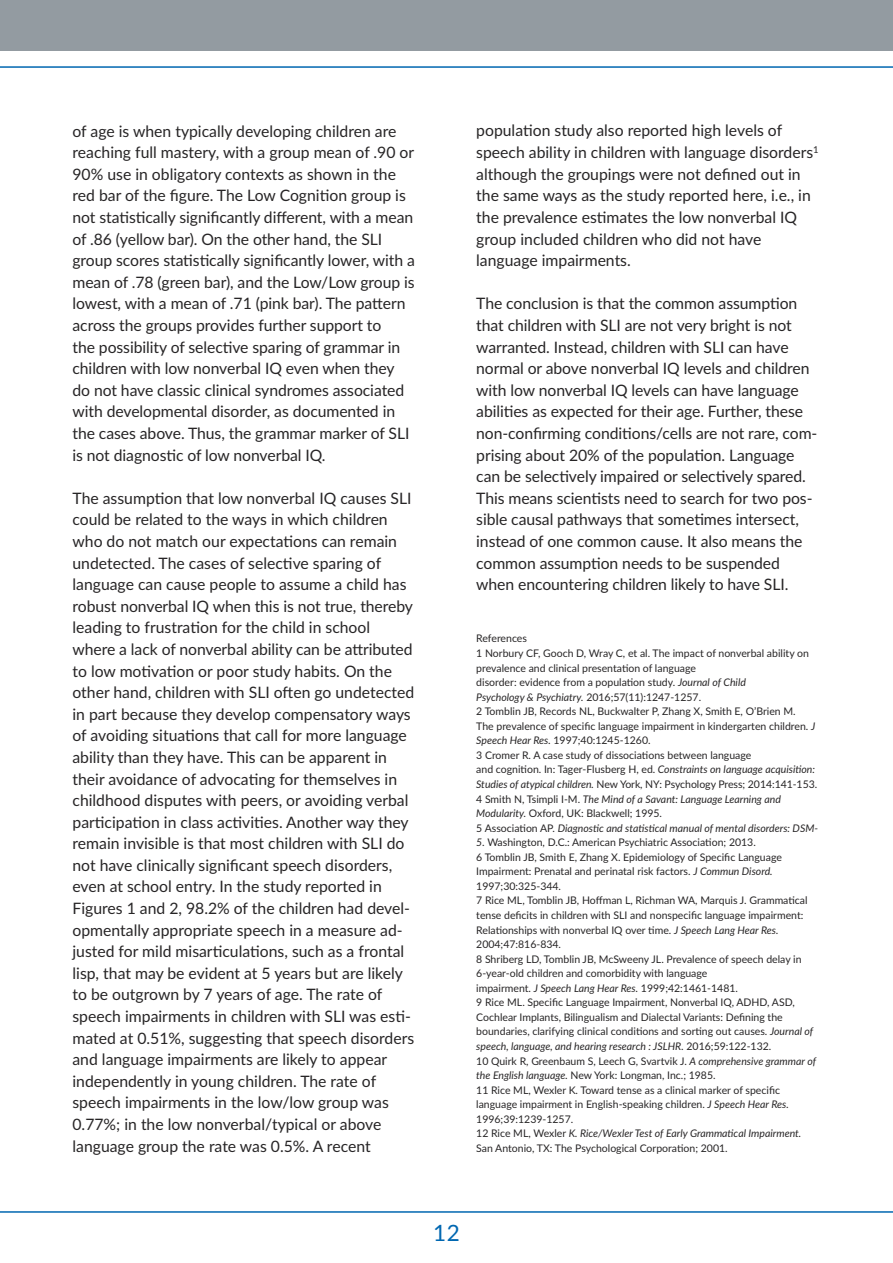
<style>
.page{position:relative;width:893px;height:1263px;background:#fff}
.page>*{position:absolute;margin:0;border:0;box-sizing:border-box;transform-origin:0 0}
.t1{font:22.5px "Lato";color:#0067b1}
.t2{font:15.75px/21.6px "Lato";letter-spacing:-.005em;color:#272526}
.t3{font:10.5px/14.5px "Lato";color:#272526}
.s1{font-style:italic}
</style>
<div class="page">
<hr style="left:0;top:1211px;width:893px;height:2px;background:#0067b1">
<div style="left:0;top:0;width:893px;height:51px;background:#939ba1"></div>
<hr style="left:0;top:66px;width:893px;height:2px;background:#0067b1">
<p class="t2" style="left:72px;top:120px;width:344px">of age is when typically developing children are reaching full mastery, with a group mean of .90 or 90% use in obligatory contexts as shown in the red bar of the figure. The Low Cognition group is not statistically significantly different, with a mean of .86 (yellow bar). On the other hand, the SLI group scores statistically significantly lower, with a mean of .78 (green bar), and the Low/Low group is lowest, with a mean of .71 (pink bar). The pattern across the groups provides further support to<br>the possibility of selective sparing of grammar in children with low nonverbal IQ even when they do not have classic clinical syndromes associated with developmental disorder, as documented in the cases above. Thus, the grammar marker of SLI is not diagnostic of low nonverbal IQ.</p>
<p class="t2" style="left:72px;top:487px;width:343px">The assumption that low nonverbal IQ causes SLI could be related to the ways in which children who do not match our expectations can remain undetected. The cases of selective sparing of language can cause people to assume a child has robust nonverbal IQ when this is not true, thereby leading to frustration for the child in school where a lack of nonverbal ability can be attributed to low motivation or poor study habits. On the other hand, children with SLI often go undetected in part because they develop compensatory ways of avoiding situations that call for more language ability than they have. This can be apparent in their avoidance of advocating for themselves in childhood disputes with peers, or avoiding verbal participation in class activities. Another way they remain invisible is that most children with SLI do not have clinically significant speech disorders, even at school entry. In the study reported in Figures 1 and 2, 98.2% of the children had devel&shy;opmentally appropriate speech in a measure ad&shy;justed for mild misarticulations, such as a frontal lisp, that may be evident at 5 years but are likely to be outgrown by 7 years of age. The rate of speech impairments in children with SLI was esti&shy;mated at 0.51%, suggesting that speech disorders and language impairments are likely to appear independently in young children. The rate of speech impairments in the low/low group was 0.77%; in the low nonverbal/typical or above language group the rate was 0.5%. A recent</p>
<p class="t2" style="left:476px;top:120px;width:344px">population study also reported high levels of speech ability in children with language disorders<sup>1 </sup>although the groupings were not defined out in the same ways as the study reported here, i.e., in the prevalence estimates the low nonverbal IQ group included children who did not have language impairments.</p>
<p class="t2" style="left:476px;top:293px;width:343px">The conclusion is that the common assumption that children with SLI are not very bright is not warranted. Instead, children with SLI can have normal or above nonverbal IQ levels and children with low nonverbal IQ levels can have language abilities as expected for their age. Further, these non-confirming conditions/cells are not rare, com&shy;prising about 20% of the population. Language can be selectively impaired or selectively spared.<br>This means scientists need to search for two pos&shy;sible causal pathways that sometimes intersect, instead of one common cause. It also means the common assumption needs to be suspended when encountering children likely to have SLI.</p>
<p class="t3" style="left:476px;top:631px;width:343px">References<br>1 Norbury CF, Gooch D, Wray C, et al. The impact of nonverbal ability on prevalence and clinical presentation of language<br>disorder: evidence from a population study. <span class="s1">Journal of Child<br>Psychology &amp; Psychiatry.</span> 2016;57(11):1247-1257.<br>2 Tomblin JB, Records NL, Buckwalter P, Zhang X, Smith E, O’Brien M.<br>The prevalence of specific language impairment in kindergarten children. <span class="s1">J Speech Hear Res.</span> 1997;40:1245-1260.<br>3 Cromer R. A case study of dissociations between language<br>and cognition. In: Tager-Flusberg H, ed. <span class="s1">Constraints on language acquisition:<br>Studies of atypical children.</span> New York, NY: Psychology Press; 2014:141-153.<br>4 Smith N, Tsimpli I-M. <span class="s1">The Mind of a Savant: Language Learning and Modularity.</span> Oxford, UK: Blackwell; 1995.<br>5 Association AP. <span class="s1">Diagnostic and statistical manual of mental disorders: DSM-</span></p>
<p class="t3" style="left:476px;top:835px;width:341px"><span class="s1">5.</span> Washington, D.C.: American Psychiatric Association; 2013.<br>6 Tomblin JB, Smith E, Zhang X. Epidemiology of Specific Language Impairment: Prenatal and perinatal risk factors. <span class="s1">J Commun Disord.<br></span>1997;30:325-344.<br>7 Rice ML, Tomblin JB, Hoffman L, Richman WA, Marquis J. Grammatical tense deficits in children with SLI and nonspecific language impairment:<br>Relationships with nonverbal IQ over time. <span class="s1">J Speech Lang Hear Res.<br></span>2004;47:816-834.<br>8 Shriberg LD, Tomblin JB, McSweeny JL. Prevalence of speech delay in 6-year-old children and comorbidity with language<br>impairment. <span class="s1">J Speech Lang Hear Res.</span> 1999;42:1461-1481.<br>9 Rice ML. Specific Language Impairment, Nonverbal IQ, ADHD, ASD, Cochlear Implants, Bilingualism and Dialectal Variants: Defining the boundaries, clarifying clinical conditions and sorting out causes. <span class="s1">Journal of speech, language, and hearing research : JSLHR.</span> 2016;59:122-132.<br>10 Quirk R, Greenbaum S, Leech G, Svartvik J. <span class="s1">A comprehensive grammar of the English language.</span> New York: Longman, Inc.; 1985.<br>11 Rice ML, Wexler K. Toward tense as a clinical marker of specific language impairment in English-speaking children. <span class="s1">J Speech Hear Res.<br></span>1996;39:1239-1257.<br>12 Rice ML, Wexler <span class="s1">K. Rice/Wexler Test of Early Grammatical Impairment.<br></span>San Antonio, TX: The Psychological Corporation; 2001.</p>
<h1 class="t1" style="left:433px;top:1220px;width:28px">12</h1>
</div>
